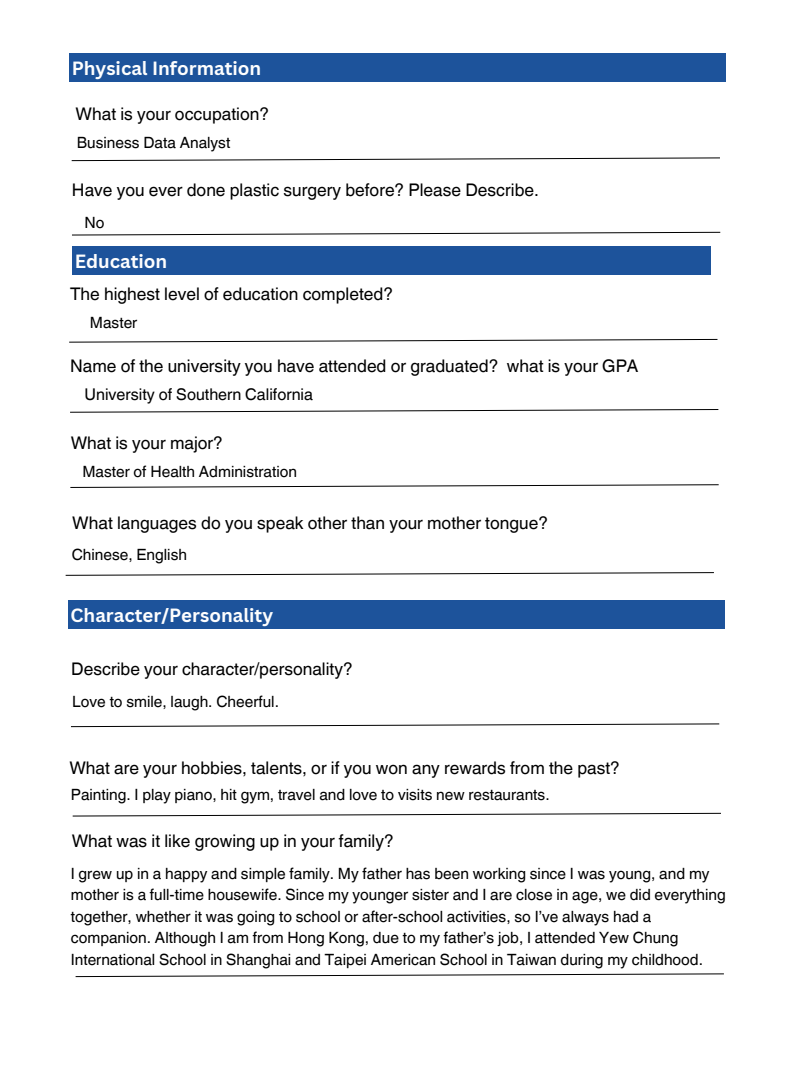
<style>
.page{position:relative;width:810px;height:1080px;background:#fff}
.page>*{position:absolute;margin:0;border:0;box-sizing:border-box;transform-origin:0 0}
.t1{font:700 18.62px "Canva Sans";color:#fefefe}
.t2{font:17.38px "Helvetica World";color:#000}
.t3{font:16.12px "Helvetica World";color:#000}
.t4{font:15.5px/21.6px "Helvetica World";color:#000}
</style>
<div class="page">
<div style="left:69px;top:53px;width:657px;height:29px;background:#1d539b"></div>
<svg style="left:71px;top:157px;width:649px;height:4px"></svg>
<svg style="left:72px;top:232px;width:649px;height:4px"></svg>
<div style="left:72px;top:246px;width:639px;height:29px;background:#1d539b"></div>
<svg style="left:69px;top:339px;width:649px;height:4px"></svg>
<svg style="left:70px;top:409px;width:649px;height:4px"></svg>
<svg style="left:70px;top:484px;width:649px;height:4px"></svg>
<svg style="left:71px;top:723px;width:649px;height:4px"></svg>
<div style="left:68px;top:600px;width:656px;height:28px;background:#1d539b"></div>
<svg style="left:65px;top:572px;width:649px;height:4px"></svg>
<svg style="left:72px;top:813px;width:649px;height:4px"></svg>
<svg style="left:75px;top:973px;width:649px;height:4px"></svg>
<h1 class="t1" style="left:72px;top:55px;width:191px">Physical Information</h1>
<h2 class="t2" style="left:76px;top:104px;width:195px">What is your occupation?</h2>
<p class="t4" style="left:77px;top:132px;width:155px">Business Data Analyst</p>
<p class="t2" style="left:72px;top:180px;width:469px">Have you ever done plastic surgery before? Please Describe.</p>
<p class="t4" style="left:85px;top:211px;width:22px">No</p>
<h2 class="t1" style="left:75px;top:248px;width:94px">Education</h2>
<p class="t2" style="left:70px;top:284px;width:325px">The highest level of education completed?</p>
<p class="t4" style="left:90px;top:312px;width:49px">Master</p>
<h1 class="t2" style="left:70px;top:356px;width:570px">Name of the university you have attended or graduated? what is your GPA</h1>
<h2 class="t3" style="left:85px;top:385px;width:230px">University of Southern California</h2>
<p class="t2" style="left:71px;top:433px;width:154px">What is your major?</p>
<p class="t4" style="left:82px;top:461px;width:216px">Master of Health Administration</p>
<p class="t2" style="left:72px;top:513px;width:477px">What languages do you speak other than your mother tongue?</p>
<p class="t4" style="left:72px;top:544px;width:117px">Chinese, English</p>
<h2 class="t1" style="left:71px;top:602px;width:204px">Character/Personality</h2>
<h2 class="t2" style="left:71px;top:659px;width:283px">Describe your character/personality?</h2>
<p class="t4" style="left:72px;top:691px;width:208px">Love to smile, laugh. Cheerful.</p>
<p class="t2" style="left:69px;top:758px;width:552px">What are your hobbies, talents, or if you won any rewards from the past?</p>
<h1 class="t4" style="left:71px;top:784px;width:480px">Painting. I play piano, hit gym, travel and love to visits new restaurants.</h1>
<h2 class="t2" style="left:72px;top:831px;width:323px">What was it like growing up in your family?</h2>
<p class="t4" style="left:71px;top:863px;width:656px">I grew up in a happy and simple family. My father has been working since I was young, and my mother is a full-time housewife. Since my younger sister and I are close in age, we did everything together, whether it was going to school or after-school activities, so I’ve always had a companion. Although I am from Hong Kong, due to my father’s job, I attended Yew Chung International School in Shanghai and Taipei American School in Taiwan during my childhood.</p>
</div>
